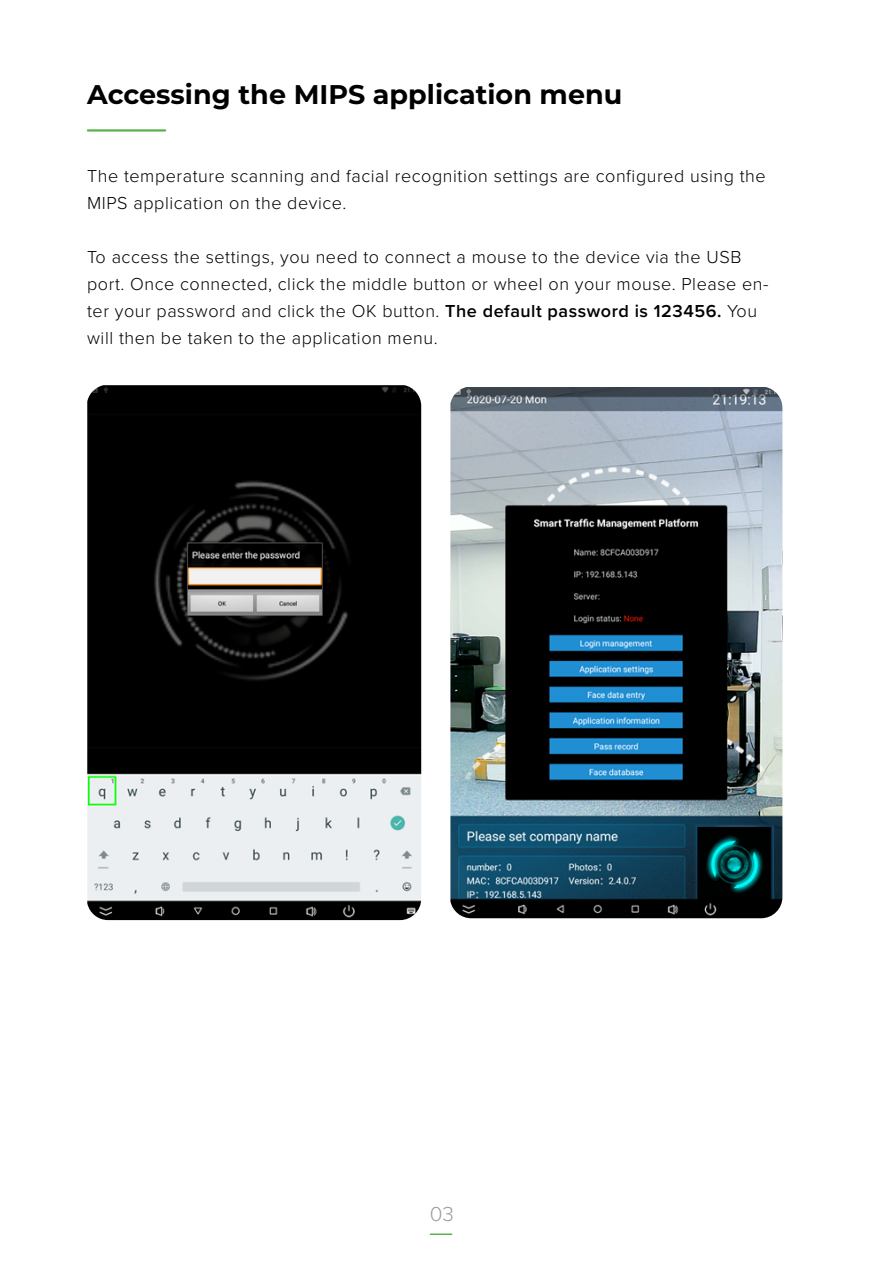
<style>
.page{position:relative;width:893px;height:1263px;background:#fff}
.page>*{position:absolute;margin:0;border:0;box-sizing:border-box;transform-origin:0 0}
.t1{font:700 27px "Montserrat";color:#000}
.t2{font:300 21px "Proxima Nova";color:#9d9d9c}
.t3{font:300 18px/27px "Proxima Nova";letter-spacing:.03em;color:#000}
.s1{font-weight:600}
</style>
<div class="page">
<hr style="left:88px;top:129px;width:77px;height:3px;background:#58b14a">
<img style="left:87px;top:385px;width:334px;height:535px">
<img style="left:450px;top:387px;width:332px;height:531px">
<hr style="left:430px;top:1233px;width:22px;height:2px;background:#58b14a">
<h1 class="t1" style="left:87px;top:74px;width:537px">Accessing the MIPS application menu</h1>
<p class="t3" style="left:87px;top:162px;width:680px">The temperature scanning and facial recognition settings are configured using the<br>MIPS application on the device.</p>
<p class="t3" style="left:87px;top:243px;width:683px">To access the settings, you need to connect a mouse to the device via the USB port. Once connected, click the middle button or wheel on your mouse. Please en&shy;ter your password and click the OK button. <span class="s1">The default password is 123456.</span> You will then be taken to the application menu.</p>
<p class="t2" style="left:430px;top:1198px;width:26px">03</p>
</div>
